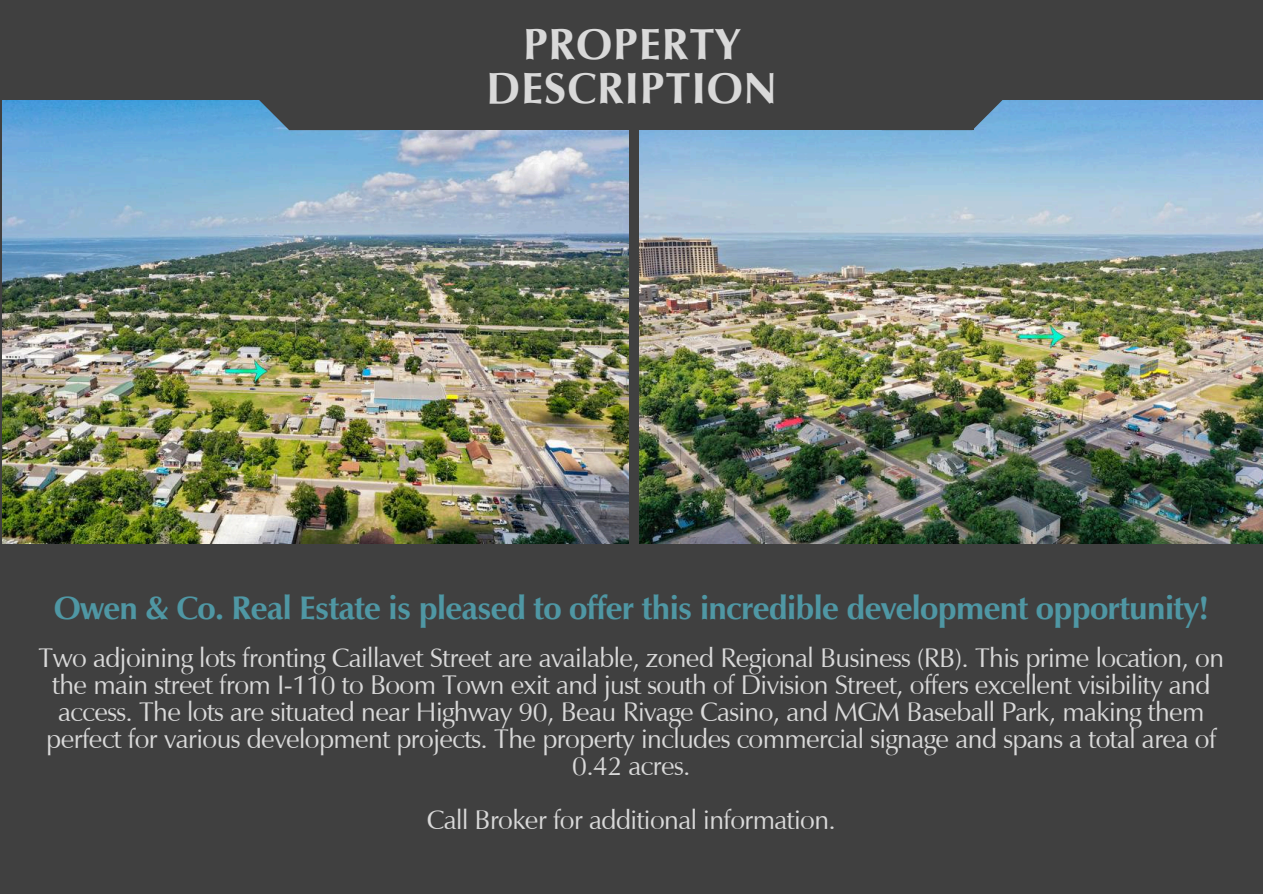
<style>
.page{position:relative;width:1263px;height:894px;background:#fff}
.page>*{position:absolute;margin:0;border:0;box-sizing:border-box;transform-origin:0 0}
.t1{font:700 44.85px/43.8px "Vera Humana 95";letter-spacing:.025em;color:#d9d9d9;text-align:center}
.t2{font:700 33.6px "Vera Humana 95";letter-spacing:-.02em;color:#4f97a4}
.t3{font:27.6px/27px "Vera Humana 95";letter-spacing:-.02em;color:#d9d9d9;text-align:center}
</style>
<div class="page">
<div style="left:0;top:0;width:1263px;height:893px;background:#404040"></div>
<img style="left:3px;top:100px;width:625px;height:443px">
<img style="left:640px;top:100px;width:623px;height:443px">
<div style="left:290px;top:18px;width:683px;height:112px;background:#404040"></div>
<svg style="left:973px;top:100px;width:63px;height:30px"></svg>
<svg style="left:225px;top:100px;width:65px;height:30px"></svg>
<h1 class="t1" style="left:486px;top:26px;width:291px">PROPERTY<br>DESCRIPTION</h1>
<h2 class="t2" style="left:54px;top:594px;width:1157px">Owen &amp; Co. Real Estate is pleased to offer this incredible development opportunity!</h2>
<p class="t3" style="left:39px;top:646px;width:1187px">Two adjoining lots fronting Caillavet Street are available, zoned Regional Business (RB). This prime location, on the main street from I-110 to Boom Town exit and just south of Division Street, offers excellent visibility and access. The lots are situated near Highway 90, Beau Rivage Casino, and MGM Baseball Park, making them perfect for various development projects. The property includes commercial signage and spans a total area of 0.42 acres.</p>
<p class="t3" style="left:427px;top:808px;width:411px">Call Broker for additional information.</p>
</div>
